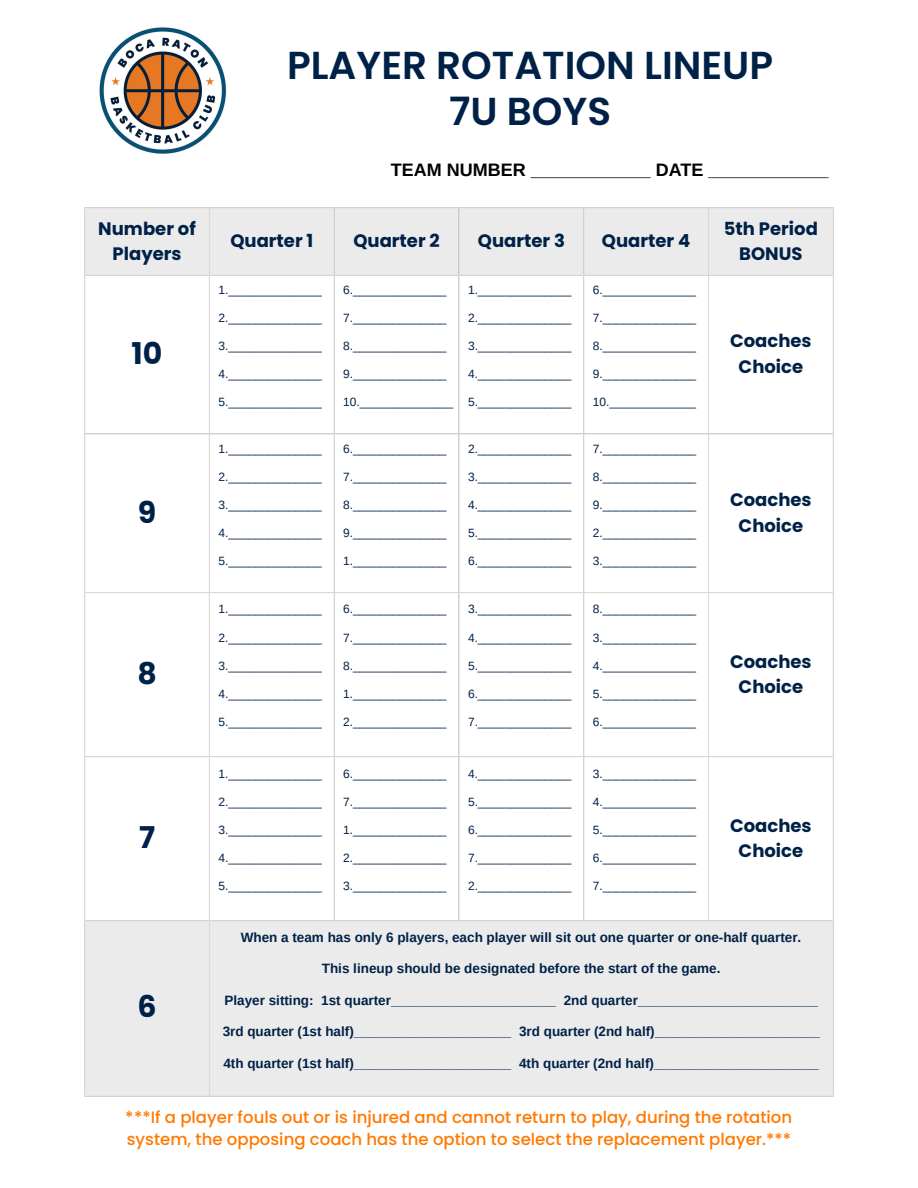
<style>
.page{position:relative;width:918px;height:1188px;background:#fff}
.page>*{position:absolute;margin:0;border:0;box-sizing:border-box;transform-origin:0 0}
.t1{font:600 39px/46.2px "Poppins";color:#002147;text-align:center}
.t2{font:700 30px "Poppins";color:#002147}
.t3{font:700 18px/24.8px "Poppins";color:#002147;text-align:center}
.t4{font:700 18px "Arimo";color:#000}
.t5{font:500 16.5px/22.8px "Poppins";color:#ff7900}
.t6{font:700 13.5px "Arimo";color:#002147}
.t7{font:12px "Arimo";color:#002147}
</style>
<div class="page">
<div style="left:85px;top:208px;width:125px;height:67px;background:#ebebeb"></div>
<div style="left:209px;top:208px;width:125px;height:67px;background:#ebebeb"></div>
<div style="left:334px;top:208px;width:125px;height:67px;background:#ebebeb"></div>
<div style="left:459px;top:208px;width:125px;height:67px;background:#ebebeb"></div>
<div style="left:584px;top:208px;width:125px;height:67px;background:#ebebeb"></div>
<div style="left:709px;top:208px;width:124px;height:67px;background:#ebebeb"></div>
<div style="left:85px;top:921px;width:125px;height:175px;background:#ebebeb"></div>
<div style="left:209px;top:921px;width:624px;height:175px;background:#ebebeb"></div>
<hr style="left:84px;top:208px;width:1px;height:888px;background:#d9d9d9">
<hr style="left:209px;top:208px;width:1px;height:888px;background:#d9d9d9">
<hr style="left:334px;top:208px;width:1px;height:712px;background:#d9d9d9">
<hr style="left:458px;top:208px;width:2px;height:712px;background:#d9d9d9">
<hr style="left:583px;top:208px;width:1px;height:712px;background:#d9d9d9">
<hr style="left:708px;top:208px;width:1px;height:712px;background:#d9d9d9">
<hr style="left:833px;top:208px;width:1px;height:888px;background:#d9d9d9">
<hr style="left:84px;top:207px;width:750px;height:1px;background:#d9d9d9">
<hr style="left:84px;top:275px;width:750px;height:1px;background:#d9d9d9">
<hr style="left:84px;top:433px;width:750px;height:2px;background:#d9d9d9">
<hr style="left:84px;top:592px;width:750px;height:1px;background:#d9d9d9">
<hr style="left:84px;top:756px;width:750px;height:1px;background:#d9d9d9">
<hr style="left:84px;top:920px;width:750px;height:1px;background:#d9d9d9">
<hr style="left:84px;top:1096px;width:750px;height:1px;background:#d9d9d9">
<img style="left:99px;top:27px;width:128px;height:127px">
<h1 class="t1" style="left:287px;top:42px;width:488px">PLAYER ROTATION LINEUP<br>7U BOYS</h1>
<h3 class="t3" style="left:98px;top:216px;width:99px">Number of<br>Players</h3>
<h2 class="t2" style="left:132px;top:333px;width:32px">10</h2>
<h2 class="t2" style="left:138px;top:491px;width:20px">9</h2>
<h2 class="t2" style="left:137px;top:652px;width:21px">8</h2>
<h2 class="t2" style="left:139px;top:816px;width:18px">7</h2>
<h2 class="t2" style="left:138px;top:986px;width:21px">6</h2>
<p class="t4" style="left:391px;top:160px;width:439px">TEAM NUMBER ____________ DATE ____________</p>
<h3 class="t3" style="left:230px;top:229px;width:84px">Quarter 1</h3>
<h3 class="t3" style="left:353px;top:229px;width:88px">Quarter 2</h3>
<h3 class="t3" style="left:478px;top:229px;width:89px">Quarter 3</h3>
<h3 class="t3" style="left:602px;top:229px;width:90px">Quarter 4</h3>
<p class="t7" style="left:218px;top:283px;width:105px">1.______________</p>
<p class="t7" style="left:218px;top:311px;width:105px">2.______________</p>
<p class="t7" style="left:218px;top:339px;width:105px">3.______________</p>
<p class="t7" style="left:218px;top:368px;width:105px">4.______________</p>
<p class="t7" style="left:218px;top:396px;width:105px">5.______________</p>
<p class="t7" style="left:218px;top:442px;width:105px">1.______________</p>
<p class="t7" style="left:218px;top:470px;width:105px">2.______________</p>
<p class="t7" style="left:218px;top:498px;width:105px">3.______________</p>
<p class="t7" style="left:218px;top:526px;width:105px">4.______________</p>
<p class="t7" style="left:218px;top:554px;width:105px">5.______________</p>
<p class="t7" style="left:218px;top:603px;width:105px">1.______________</p>
<p class="t7" style="left:218px;top:631px;width:105px">2.______________</p>
<p class="t7" style="left:218px;top:659px;width:105px">3.______________</p>
<p class="t7" style="left:218px;top:687px;width:105px">4.______________</p>
<p class="t7" style="left:218px;top:715px;width:105px">5.______________</p>
<p class="t7" style="left:218px;top:767px;width:105px">1.______________</p>
<p class="t7" style="left:218px;top:795px;width:105px">2.______________</p>
<p class="t7" style="left:218px;top:823px;width:105px">3.______________</p>
<p class="t7" style="left:218px;top:851px;width:105px">4.______________</p>
<p class="t7" style="left:218px;top:879px;width:105px">5.______________</p>
<p class="t7" style="left:343px;top:283px;width:105px">6.______________</p>
<p class="t7" style="left:343px;top:311px;width:105px">7.______________</p>
<p class="t7" style="left:343px;top:339px;width:105px">8.______________</p>
<p class="t7" style="left:343px;top:368px;width:105px">9.______________</p>
<p class="t7" style="left:343px;top:396px;width:112px">10.______________</p>
<p class="t7" style="left:343px;top:442px;width:105px">6.______________</p>
<p class="t7" style="left:343px;top:470px;width:105px">7.______________</p>
<p class="t7" style="left:343px;top:498px;width:105px">8.______________</p>
<p class="t7" style="left:343px;top:526px;width:105px">9.______________</p>
<p class="t7" style="left:343px;top:554px;width:105px">1.______________</p>
<p class="t7" style="left:468px;top:283px;width:105px">1.______________</p>
<p class="t7" style="left:468px;top:311px;width:105px">2.______________</p>
<p class="t7" style="left:468px;top:339px;width:105px">3.______________</p>
<p class="t7" style="left:468px;top:368px;width:105px">4.______________</p>
<p class="t7" style="left:468px;top:396px;width:105px">5.______________</p>
<p class="t7" style="left:468px;top:442px;width:105px">2.______________</p>
<p class="t7" style="left:468px;top:470px;width:105px">3.______________</p>
<p class="t7" style="left:468px;top:498px;width:105px">4.______________</p>
<p class="t7" style="left:468px;top:526px;width:105px">5.______________</p>
<p class="t7" style="left:468px;top:554px;width:105px">6.______________</p>
<p class="t7" style="left:343px;top:603px;width:105px">6.______________</p>
<p class="t7" style="left:343px;top:631px;width:105px">7.______________</p>
<p class="t7" style="left:343px;top:659px;width:105px">8.______________</p>
<p class="t7" style="left:343px;top:687px;width:105px">1.______________</p>
<p class="t7" style="left:343px;top:715px;width:105px">2.______________</p>
<p class="t7" style="left:468px;top:603px;width:105px">3.______________</p>
<p class="t7" style="left:468px;top:631px;width:105px">4.______________</p>
<p class="t7" style="left:468px;top:659px;width:105px">5.______________</p>
<p class="t7" style="left:468px;top:687px;width:105px">6.______________</p>
<p class="t7" style="left:468px;top:715px;width:105px">7.______________</p>
<p class="t7" style="left:343px;top:767px;width:105px">6.______________</p>
<p class="t7" style="left:343px;top:795px;width:105px">7.______________</p>
<p class="t7" style="left:343px;top:823px;width:105px">1.______________</p>
<p class="t7" style="left:343px;top:851px;width:105px">2.______________</p>
<p class="t7" style="left:343px;top:879px;width:105px">3.______________</p>
<p class="t7" style="left:468px;top:767px;width:105px">4.______________</p>
<p class="t7" style="left:468px;top:795px;width:105px">5.______________</p>
<p class="t7" style="left:468px;top:823px;width:105px">6.______________</p>
<p class="t7" style="left:468px;top:851px;width:105px">7.______________</p>
<p class="t7" style="left:468px;top:879px;width:105px">2.______________</p>
<p class="t7" style="left:593px;top:283px;width:105px">6.______________</p>
<p class="t7" style="left:593px;top:311px;width:105px">7.______________</p>
<p class="t7" style="left:593px;top:339px;width:105px">8.______________</p>
<p class="t7" style="left:593px;top:368px;width:105px">9.______________</p>
<p class="t7" style="left:593px;top:396px;width:105px">10._____________</p>
<p class="t7" style="left:593px;top:442px;width:105px">7.______________</p>
<p class="t7" style="left:593px;top:470px;width:105px">8.______________</p>
<p class="t7" style="left:593px;top:498px;width:105px">9.______________</p>
<p class="t7" style="left:593px;top:526px;width:105px">2.______________</p>
<p class="t7" style="left:593px;top:554px;width:105px">3.______________</p>
<p class="t7" style="left:593px;top:603px;width:105px">8.______________</p>
<p class="t7" style="left:593px;top:631px;width:105px">3.______________</p>
<p class="t7" style="left:593px;top:659px;width:105px">4.______________</p>
<p class="t7" style="left:593px;top:687px;width:105px">5.______________</p>
<p class="t7" style="left:593px;top:715px;width:105px">6.______________</p>
<p class="t7" style="left:593px;top:767px;width:105px">3.______________</p>
<p class="t7" style="left:593px;top:795px;width:105px">4.______________</p>
<p class="t7" style="left:593px;top:823px;width:105px">5.______________</p>
<p class="t7" style="left:593px;top:851px;width:105px">6.______________</p>
<p class="t7" style="left:593px;top:879px;width:105px">7.______________</p>
<h3 class="t3" style="left:724px;top:216px;width:95px">5th Period<br>BONUS</h3>
<h3 class="t3" style="left:730px;top:328px;width:83px;line-height:25.8px">Coaches<br>Choice</h3>
<h3 class="t3" style="left:730px;top:487px;width:83px;line-height:25.8px">Coaches<br>Choice</h3>
<h3 class="t3" style="left:730px;top:649px;width:83px">Coaches<br>Choice</h3>
<h3 class="t3" style="left:730px;top:813px;width:83px">Coaches<br>Choice</h3>
<p class="t6" style="left:241px;top:930px;width:562px">When a team has only 6 players, each player will sit out one quarter or one-half quarter.</p>
<p class="t6" style="left:322px;top:961px;width:400px">This lineup should be designated before the start of the game.</p>
<p class="t6" style="left:225px;top:993px;width:595px">Player sitting: 1st quarter______________________ 2nd quarter________________________</p>
<p class="t6" style="left:223px;top:1024px;width:599px">3rd quarter (1st half)_____________________ 3rd quarter (2nd half)______________________</p>
<p class="t6" style="left:223px;top:1056px;width:597px">4th quarter (1st half)_____________________ 4th quarter (2nd half)______________________</p>
<h3 class="t5" style="left:126px;top:1105px;width:668px">***If a player fouls out or is injured and cannot return to play, during the rotation system, the opposing coach has the option to select the replacement player.***</h3>
</div>
